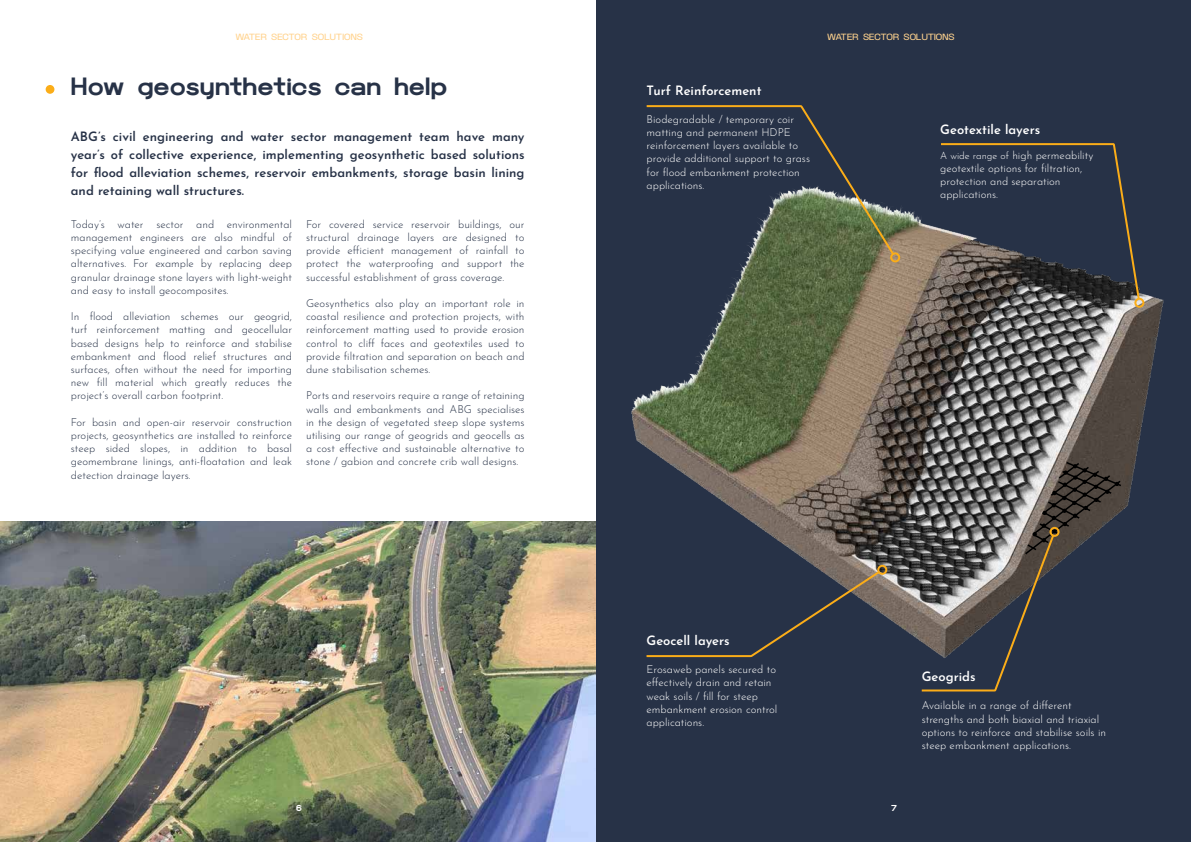
<style>
.page{position:relative;width:1191px;height:842px;background:#fff}
.page>*{position:absolute;margin:0;border:0;box-sizing:border-box;transform-origin:0 0}
.t1{font:800 25px "Clover Grotesk";color:#273247}
.t2{font:600 13px/18px "Josefin Sans";color:#273247;text-align:justify}
.t3{font:600 13px "Josefin Sans";color:#fff}
.t4{font:300 11px/13.2px "Josefin Sans";color:#273247;text-align:justify}
.t5{font:300 11px/13.2px "Josefin Sans";color:#fff}
.t6{font:500 9px "Clover Grotesk";color:#ffd38e}
.t7{font:800 9px "Clover Grotesk";color:#fff}
.s1{font-size:10px}
</style>
<div class="page">
<img style="left:0;top:522px;width:595px;height:320px">
<div style="left:596px;top:0;width:595px;height:842px;background:#273247"></div>
<img style="left:631px;top:208px;width:533px;height:432px">
<div style="left:46px;top:85px;width:8px;height:9px;background:#fbad18;border-radius:50%"></div>
<svg style="left:644px;top:569px;width:237px;height:89px"></svg>
<div style="left:877px;top:565px;width:10px;height:10px;border:2px solid #fbad18;border-radius:50%"></div>
<svg style="left:644px;top:105px;width:252px;height:152px"></svg>
<div style="left:890px;top:252px;width:10px;height:10px;border:2px solid #fbad18;border-radius:50%"></div>
<svg style="left:939px;top:143px;width:202px;height:158px"></svg>
<div style="left:1134px;top:298px;width:10px;height:10px;border:2px solid #fbad18;border-radius:50%"></div>
<svg style="left:919px;top:461px;width:203px;height:231px"></svg>
<div style="left:1049px;top:527px;width:10px;height:10px;border:2px solid #fbad18;border-radius:50%"></div>
<p class="t6" style="left:235px;top:32px;width:129px">WATER SECTOR SOLUTIONS</p>
<h1 class="t1" style="left:71px;top:72px;width:378px">How geosynthetics can help</h1>
<p class="t2" style="left:71px;top:125px;width:455px">ABG’s civil engineering and water sector management team have many year’s of collective experience, implementing geosynthetic based solutions for flood alleviation schemes, reservoir embankments, storage basin lining and retaining wall structures.</p>
<p class="t4" style="left:71px;top:216px;width:223px">Today’s water sector and environmental management engineers are also mindful of specifying value engineered and carbon saving alternatives. For example by replacing deep granular drainage stone layers with light-weight and easy to install geocomposites.</p>
<p class="t4" style="left:71px;top:309px;width:223px">In flood alleviation schemes our geogrid, turf reinforcement matting and geocellular based designs help to reinforce and stabilise embankment and flood relief structures and surfaces, often without the need for importing new fill material which greatly reduces the project’s overall carbon footprint.</p>
<p class="t4" style="left:71px;top:414px;width:223px">For basin and open-air reservoir construction projects, geosynthetics are installed to reinforce steep sided slopes, in addition to basal geomembrane linings, anti-floatation and leak detection drainage layers.</p>
<p class="t4" style="left:306px;top:216px;width:220px">For covered service reservoir buildings, our structural drainage layers are designed to provide efficient management of rainfall to protect the waterproofing and support the successful establishment of grass coverage.</p>
<p class="t4" style="left:306px;top:295px;width:220px">Geosynthetics also play an important role in coastal resilience and protection projects, with reinforcement matting used to provide erosion control to cliff faces and geotextiles used to provide filtration and separation on beach and dune stabilisation schemes.</p>
<p class="t4" style="left:306px;top:388px;width:220px">Ports and reservoirs require a range of retaining walls and embankments and ABG specialises in the design of vegetated steep slope systems utilising our range of geogrids and geocells as a cost effective and sustainable alternative to stone / gabion and concrete crib wall designs.</p>
<p class="t6" style="left:827px;top:32px;width:129px">WATER SECTOR SOLUTIONS</p>
<p class="t3" style="left:646px;top:79px;width:116px">Turf Reinforcement</p>
<p class="t5" style="left:646px;top:111px;width:165px">Biodegradable / temporary coir matting and permanent HDPE reinforcement layers available to provide additional support to grass for flood embankment protection applications.</p>
<p class="t3" style="left:940px;top:118px;width:101px">Geotextile layers</p>
<p class="t5" style="left:940px;top:147px;width:155px"><span class="s1">A wide range of</span> high permeability geotextile options for filtration, protection and separation applications.</p>
<p class="t3" style="left:646px;top:629px;width:85px">Geocell layers</p>
<p class="t5" style="left:646px;top:662px;width:132px">Erosaweb panels secured to effectively drain and retain weak soils / fill for steep embankment erosion control applications.</p>
<p class="t3" style="left:921px;top:666px;width:55px">Geogrids</p>
<p class="t5" style="left:921px;top:698px;width:186px">Available in a range of different strengths and both biaxial and triaxial options to reinforce and stabilise soils in steep embankment applications.</p>
<p class="t7" style="left:296px;top:803px;width:7px">6</p>
<p class="t7" style="left:891px;top:803px;width:7px">7</p>
</div>
